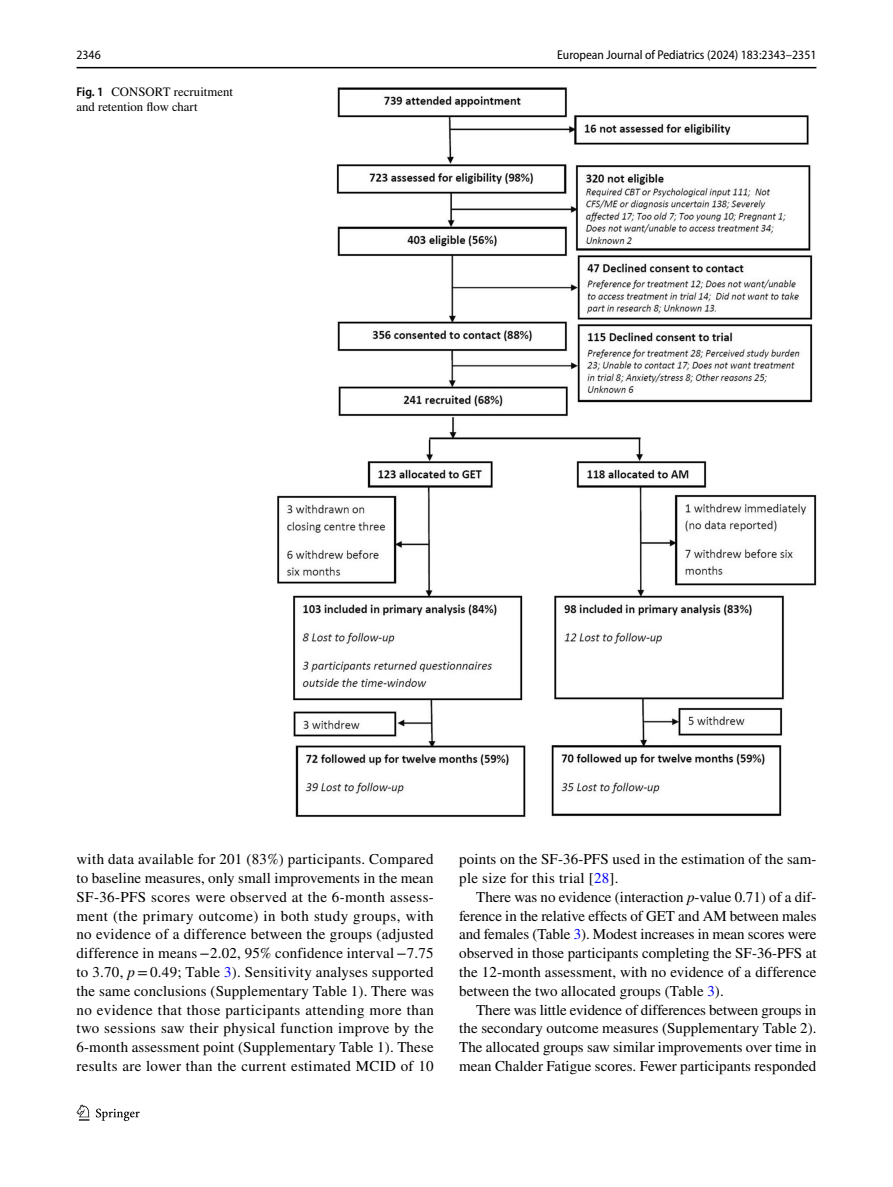
<style>
.page{position:relative;width:893px;height:1187px;background:#fff}
.page>*{position:absolute;margin:0;border:0;box-sizing:border-box;transform-origin:0 0}
.t1{font:15px/18.8px "STIX";letter-spacing:.005em;color:#000;text-align:justify}
.t2{font:semi-condensed 12.75px "Myriad Pro";color:#000}
.t3{font:12.75px/15px "STIX";color:#000}
.s1{font-family:"Myriad Pro";font-weight:600;font-stretch:semi-condensed}
.s2{font-style:italic}
.s3{color:#00f}
</style>
<div class="page">
<hr style="left:77px;top:67px;width:739px;height:1px;background:#000">
<svg style="left:77px;top:1104px;width:12px;height:16px"></svg>
<svg style="left:96px;top:1108px;width:44px;height:12px"></svg>
<img style="left:277px;top:87px;width:539px;height:730px">
<p class="t2" style="left:77px;top:48px;width:26px">2346</p>
<p class="t2" style="left:557px;top:48px;width:261px">European Journal of Pediatrics (2024) 183:2343–2351</p>
<p class="t3" style="left:77px;top:85px;width:158px"><span class="s1">Fig. 1</span> CONSORT recruitment and retention flow chart</p>
<p class="t1" style="left:77px;top:851px;width:359px">with data available for 201 (83%) participants. Compared to baseline measures, only small improvements in the mean SF-36-PFS scores were observed at the 6-month assess&shy;ment (the primary outcome) in both study groups, with no evidence of a difference between the groups (adjusted difference in means−2.02, 95% confidence interval−7.75 to 3.70, <span class="s2">p</span>=0.49; Table <span class="s3">3</span>). Sensitivity analyses supported the same conclusions (Supplementary Table 1). There was no evidence that those participants attending more than two sessions saw their physical function improve by the 6-month assessment point (Supplementary Table 1). These results are lower than the current estimated MCID of 10</p>
<p class="t1" style="left:459px;top:851px;width:359px">points on the SF-36-PFS used in the estimation of the sam&shy;ple size for this trial [<span class="s3">28</span>].</p>
<p class="t1" style="left:459px;top:888px;width:359px;text-indent:17px">There was no evidence (interaction <span class="s2">p</span>-value 0.71) of a dif&shy;ference in the relative effects of GET and AM between males and females (Table <span class="s3">3</span>). Modest increases in mean scores were observed in those participants completing the SF-36-PFS at the 12-month assessment, with no evidence of a difference between the two allocated groups (Table <span class="s3">3</span>).</p>
<p class="t1" style="left:459px;top:1001px;width:359px;text-indent:17px">There was little evidence of differences between groups in the secondary outcome measures (Supplementary Table 2).<br>The allocated groups saw similar improvements over time in mean Chalder Fatigue scores. Fewer participants responded</p>
</div>
